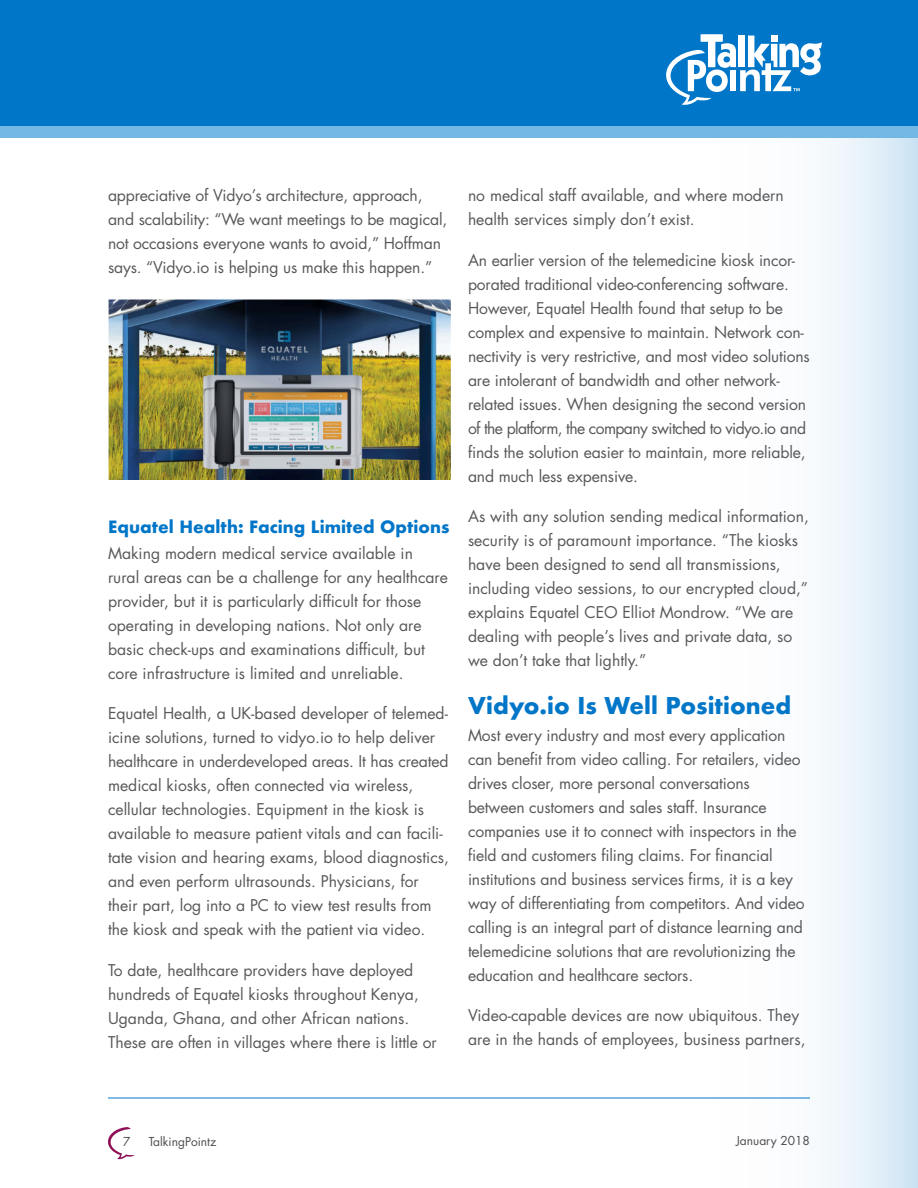
<style>
.page{position:relative;width:918px;height:1188px;background:#fff}
.page>*{position:absolute;margin:0;border:0;box-sizing:border-box;transform-origin:0 0}
.Subhead{font:700 22.5px "Futura";color:#0076c8}
.Copyheads{font:700 16.5px "Futura";color:#0076c8}
.copy{font:15.75px/24px "Futura";color:#57585a}
.t1{font:12px "Futura";color:#4b4c4d}
</style>
<div class="page">
<hr style="left:108px;top:1098px;width:702px;height:1px;background:#0076c8">
<svg style="left:108px;top:1127px;width:27px;height:33px"></svg>
<svg style="left:594px;top:138px;width:324px;height:1050px"></svg>
<div style="left:0;top:0;width:918px;height:133px;background:#0076c8"></div>
<svg style="left:666px;top:34px;width:156px;height:71px"></svg>
<div style="left:0;top:126px;width:918px;height:12px;background:#73b8e5"></div>
<img style="left:108px;top:299px;width:342px;height:181px">
<p class="copy" style="left:108px;top:183px;width:341px">appreciative of Vidyo’s architecture, approach, and scalability: “We want meetings to be magical, not occasions everyone wants to avoid,” Hoffman says. “Vidyo.io is helping us make this happen.”</p>
<p class="Copyheads" style="left:108px;top:514px;width:343px">Equatel Health: Facing Limited Options</p>
<p class="copy" style="left:108px;top:541px;width:342px">Making modern medical service available in rural areas can be a challenge for any healthcare provider, but it is particularly difficult for those operating in developing nations. Not only are basic check-ups and examinations difficult, but core infrastructure is limited and unreliable.</p>
<p class="copy" style="left:108px;top:701px;width:343px">Equatel Health, a UK-based developer of telemed&shy;icine solutions, turned to vidyo.io to help deliver healthcare in underdeveloped areas. It has created medical kiosks, often connected via wireless, cellular technologies. Equipment in the kiosk is available to measure patient vitals and can facili&shy;tate vision and hearing exams, blood diagnostics, and even perform ultrasounds. Physicians, for their part, log into a PC to view test results from the kiosk and speak with the patient via video.</p>
<p class="copy" style="left:108px;top:958px;width:330px">To date, healthcare providers have deployed hundreds of Equatel kiosks throughout Kenya, Uganda, Ghana, and other African nations.<br>These are often in villages where there is little or</p>
<p class="copy" style="left:468px;top:183px;width:317px">no medical staff available, and where modern health services simply don’t exist.</p>
<p class="copy" style="left:468px;top:248px;width:343px">An earlier version of the telemedicine kiosk incor&shy;porated traditional video-conferencing software.<br>However, Equatel Health found that setup to be complex and expensive to maintain. Network con&shy;nectivity is very restrictive, and most video solutions are intolerant of bandwidth and other network&shy;related issues. When designing the second version of the platform, the company switched to vidyo.io and finds the solution easier to maintain, more reliable, and much less expensive.</p>
<p class="copy" style="left:468px;top:504px;width:342px">As with any solution sending medical information, security is of paramount importance. “The kiosks have been designed to send all transmissions, including video sessions, to our encrypted cloud,” explains Equatel CEO Elliot Mondrow. “We are dealing with people’s lives and private data, so we don’t take that lightly.”</p>
<p class="Subhead" style="left:468px;top:690px;width:325px">Vidyo.io Is Well Positioned</p>
<p class="copy" style="left:468px;top:723px;width:338px">Most every industry and most every application can benefit from video calling. For retailers, video drives closer, more personal conversations between customers and sales staff. Insurance companies use it to connect with inspectors in the field and customers filing claims. For financial institutions and business services firms, it is a key way of differentiating from competitors. And video calling is an integral part of distance learning and telemedicine solutions that are revolutionizing the education and healthcare sectors.</p>
<p class="copy" style="left:468px;top:1003px;width:339px">Video-capable devices are now ubiquitous. They are in the hands of employees, business partners,</p>
<p class="t1" style="left:123px;top:1134px;width:9px">7</p>
<p class="t1" style="left:149px;top:1134px;width:69px">TalkingPointz</p>
<p class="t1" style="left:736px;top:1132px;width:75px">January 2018</p>
</div>
